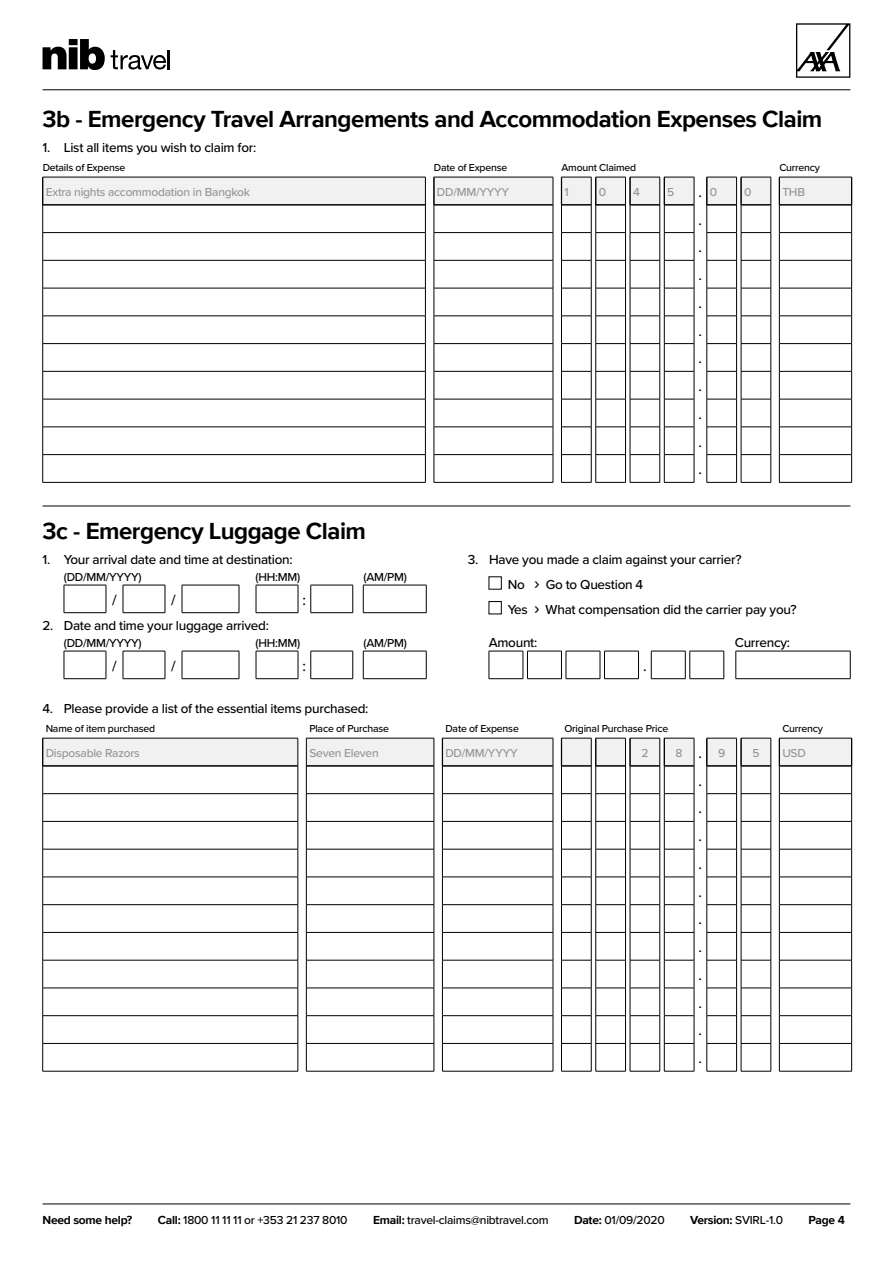
<style>
.page{position:relative;width:893px;height:1263px;background:#fff}
.page>*{position:absolute;margin:0;border:0;box-sizing:border-box;transform-origin:0 0}
.t1{font:700 24px "Proxima Nova";letter-spacing:-.02em;color:#000}
.t2{font:500 15px/27.8px "Proxima Nova";color:#000;text-align:justify}
.t3{font:500 13.5px/24.8px "Proxima Nova";letter-spacing:-.02em;color:#000}
.t4{font:500 12px "Proxima Nova";letter-spacing:-.02em;color:#000}
.t5{font:500 12px "Proxima Nova";letter-spacing:-.02em;color:#939598}
.t6{font:700 12px "Proxima Nova";letter-spacing:-.02em;color:#000}
.t7{font:500 10.5px "Proxima Nova";letter-spacing:-.02em;color:#000}
.s1{font-size:12px;color:#939598}
.s2{font-size:18px}
.s3{font-size:15px;color:#000}
.s4{font-weight:700}
</style>
<div class="page">
<hr style="left:43px;top:89px;width:807px;height:1px;background:#000">
<hr style="left:43px;top:1203px;width:807px;height:1px;background:#000">
<svg style="left:796px;top:23px;width:54px;height:55px"></svg>
<svg style="left:43px;top:39px;width:62px;height:31px"></svg>
<svg style="left:111px;top:50px;width:59px;height:20px"></svg>
<hr style="left:43px;top:482px;width:383px;height:1px;background:#000">
<hr style="left:434px;top:482px;width:119px;height:1px;background:#000">
<hr style="left:561px;top:482px;width:30px;height:1px;background:#000">
<hr style="left:596px;top:482px;width:30px;height:1px;background:#000">
<hr style="left:630px;top:482px;width:30px;height:1px;background:#000">
<hr style="left:664px;top:482px;width:30px;height:1px;background:#000">
<hr style="left:707px;top:482px;width:30px;height:1px;background:#000">
<hr style="left:741px;top:482px;width:30px;height:1px;background:#000">
<hr style="left:779px;top:482px;width:73px;height:1px;background:#000">
<svg style="left:42px;top:177px;width:810px;height:305px"></svg>
<hr style="left:43px;top:506px;width:807px;height:1px;background:#000">
<svg style="left:64px;top:585px;width:363px;height:28px"></svg>
<svg style="left:64px;top:651px;width:363px;height:28px"></svg>
<div style="left:489px;top:601px;width:12px;height:13px;border:1px solid #000"></div>
<svg style="left:489px;top:651px;width:362px;height:28px"></svg>
<hr style="left:43px;top:1071px;width:255px;height:1px;background:#000">
<hr style="left:306px;top:1071px;width:128px;height:1px;background:#000">
<hr style="left:442px;top:1071px;width:111px;height:1px;background:#000">
<hr style="left:561px;top:1071px;width:30px;height:1px;background:#000">
<hr style="left:596px;top:1071px;width:30px;height:1px;background:#000">
<hr style="left:630px;top:1071px;width:30px;height:1px;background:#000">
<hr style="left:664px;top:1071px;width:30px;height:1px;background:#000">
<hr style="left:707px;top:1071px;width:30px;height:1px;background:#000">
<hr style="left:741px;top:1071px;width:30px;height:1px;background:#000">
<hr style="left:779px;top:1071px;width:73px;height:1px;background:#000">
<svg style="left:42px;top:738px;width:810px;height:333px"></svg>
<h1 class="t1" style="left:43px;top:101px;width:781px">3b - Emergency Travel Arrangements and Accommodation Expenses Claim</h1>
<p class="t3" style="left:43px;top:134px;width:215px">1. List all items you wish to claim for:</p>
<p class="t7" style="left:43px;top:159px;width:84px">Details of Expense</p>
<p class="t7" style="left:434px;top:159px;width:75px">Date of Expense</p>
<p class="t7" style="left:561px;top:159px;width:76px">Amount Claimed</p>
<p class="t7" style="left:779px;top:159px;width:42px">Currency</p>
<p class="t5" style="left:46px;top:183px;width:206px">Extra nights accommodation in Bangkok</p>
<p class="t5" style="left:437px;top:183px;width:74px">DD/MM/YYYY</p>
<p class="t5" style="left:564px;top:183px;width:6px">1</p>
<p class="t5" style="left:599px;top:183px;width:9px">0</p>
<p class="t5" style="left:633px;top:183px;width:8px">4</p>
<p class="t5" style="left:667px;top:183px;width:9px">5</p>
<p class="t2" style="left:699px;top:177px;width:20px">. <span class="s1">0</span></p>
<p class="t5" style="left:744px;top:183px;width:9px">0</p>
<p class="t5" style="left:782px;top:183px;width:24px">THB</p>
<p class="t2" style="left:699px;top:205px;width:5px">. . . . . . . . . .</p>
<h1 class="t1" style="left:43px;top:513px;width:325px">3c - Emergency Luggage Claim</h1>
<p class="t3" style="left:43px;top:547px;width:252px">1. Your arrival date and time at destination:</p>
<p class="t4" style="left:64px;top:568px;width:79px">(DD/MM/YYYY)</p>
<p class="t4" style="left:256px;top:568px;width:46px">(HH:MM)</p>
<p class="t4" style="left:364px;top:568px;width:45px">(AM/PM)</p>
<p class="t2" style="left:112px;top:585px;width:6px">/</p>
<p class="t2" style="left:171px;top:585px;width:6px">/</p>
<p class="t2" style="left:303px;top:585px;width:5px">:</p>
<p class="t3" style="left:43px;top:613px;width:228px">2. Date and time your luggage arrived:</p>
<p class="t4" style="left:64px;top:634px;width:79px">(DD/MM/YYYY)</p>
<p class="t4" style="left:256px;top:634px;width:46px">(HH:MM)</p>
<p class="t4" style="left:364px;top:634px;width:45px">(AM/PM)</p>
<p class="t2" style="left:112px;top:651px;width:6px">/</p>
<p class="t2" style="left:171px;top:651px;width:6px">/</p>
<p class="t2" style="left:303px;top:651px;width:5px">:</p>
<p class="t3" style="left:508px;top:547px;width:290px;text-indent:-40px">3. Have you made a claim against your carrier?<br>No <span class="s2">›</span> Go to Question 4<br>Yes <span class="s2">›</span> What compensation did the carrier pay you?</p>
<p class="t3" style="left:489px;top:629px;width:50px">Amount:</p>
<p class="t3" style="left:735px;top:629px;width:57px">Currency:</p>
<p class="t2" style="left:643px;top:651px;width:5px">.</p>
<p class="t3" style="left:43px;top:695px;width:327px">4. Please provide a list of the essential items purchased:</p>
<p class="t7" style="left:46px;top:720px;width:111px">Name of item purchased</p>
<p class="t7" style="left:309px;top:720px;width:81px">Place of Purchase</p>
<p class="t7" style="left:445px;top:720px;width:75px">Date of Expense</p>
<p class="t7" style="left:564px;top:720px;width:105px">Original Purchase Price</p>
<p class="t7" style="left:782px;top:720px;width:42px">Currency</p>
<p class="t5" style="left:46px;top:744px;width:96px">Disposable Razors</p>
<p class="t5" style="left:309px;top:744px;width:71px">Seven Eleven</p>
<p class="t5" style="left:445px;top:744px;width:74px">DD/MM/YYYY</p>
<p class="t5" style="left:641px;top:744px;width:9px">2</p>
<p class="t5" style="left:676px;top:744px;width:51px">8<span class="s3">.</span>9</p>
<p class="t5" style="left:752px;top:744px;width:9px">5</p>
<p class="t5" style="left:782px;top:744px;width:25px">USD</p>
<p class="t2" style="left:699px;top:766px;width:5px">. . . . . . . . . . .</p>
<p class="t6" style="left:43px;top:1211px;width:91px">Need some help?</p>
<p class="t4" style="left:158px;top:1211px;width:191px"><span class="s4">Call:</span> 1800 11 11 11 or +353 21 237 8010</p>
<p class="t4" style="left:373px;top:1211px;width:177px"><span class="s4">Email:</span> travel-claims@nibtravel.com</p>
<p class="t4" style="left:574px;top:1211px;width:92px"><span class="s4">Date:</span> 01/09/2020</p>
<p class="t4" style="left:690px;top:1211px;width:94px"><span class="s4">Version:</span> SVIRL-1.0</p>
<p class="t6" style="left:808px;top:1211px;width:38px">Page 4</p>
</div>
